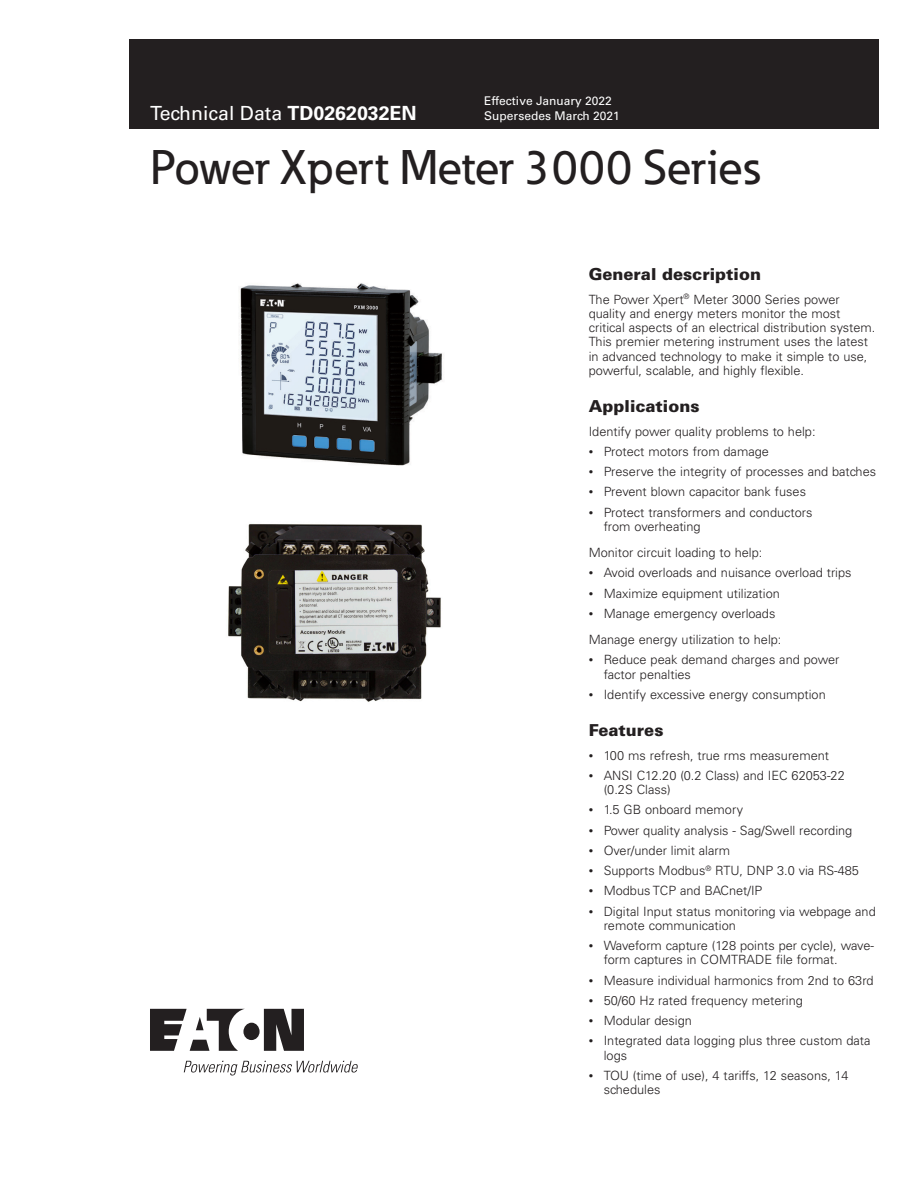
<style>
.page{position:relative;width:918px;height:1188px;background:#fff}
.page>*{position:absolute;margin:0;border:0;box-sizing:border-box;transform-origin:0 0}
._00_Product{font:500 48px "Eaton";letter-spacing:-.005em;color:#231f20}
.t1{font:19.5px "Univers LT Std";color:#fff}
._01_Head1{font:900 16.5px "Univers LT Std";color:#231f20}
._02_Body_Last{font:300 12.75px/14.2px "Univers LT Std";color:#231f20}
._02_Body{font:300 12.75px "Univers LT Std";color:#231f20}
.t2{font:12px/15px "Univers LT Std";color:#fff}
.s1{font-weight:700}
.s2{font-size:9px}
</style>
<div class="page">
<div style="left:129px;top:39px;width:750px;height:90px;background:#231f20"></div>
<svg style="left:150px;top:1009px;width:154px;height:42px"></svg>
<svg style="left:184px;top:1061px;width:174px;height:15px"></svg>
<img style="left:228px;top:524px;width:213px;height:178px">
<img style="left:239px;top:283px;width:204px;height:183px">
<h2 class="t1" style="left:150px;top:102px;width:268px">Technical Data <span class="s1">TD0262032EN</span></h2>
<p class="t2" style="left:484px;top:93px;width:137px">Effective January 2022<br>Supersedes March 2021</p>
<p class="_00_Product" style="left:150px;top:138px;width:611px">Power Xpert Meter 3000 Series</p>
<p class="_01_Head1" style="left:589px;top:264px;width:174px">General description</p>
<p class="_02_Body_Last" style="left:589px;top:292px;width:288px">The Power Xpert<sup>®</sup> Meter 3000 Series power quality and energy meters monitor the most critical aspects of an electrical distribution system.<br>This premier metering instrument uses the latest in advanced technology to make it simple to use, powerful, scalable, and highly flexible.</p>
<p class="_01_Head1" style="left:589px;top:396px;width:112px">Applications</p>
<p class="_02_Body" style="left:589px;top:423px;width:228px">Identify power quality problems to help:</p>
<p class="_02_Body_Last" style="left:589px;top:444px;width:182px"><span class="s2">•</span> Protect motors from damage</p>
<p class="_02_Body_Last" style="left:589px;top:465px;width:289px"><span class="s2">•</span> Preserve the integrity of processes and batches</p>
<p class="_02_Body_Last" style="left:589px;top:485px;width:219px"><span class="s2">•</span> Prevent blown capacitor bank fuses</p>
<p class="_02_Body_Last" style="left:604px;top:505px;width:210px;text-indent:-15px"><span class="s2">•</span> Protect transformers and conductors from overheating</p>
<p class="_02_Body" style="left:589px;top:545px;width:175px">Monitor circuit loading to help:</p>
<p class="_02_Body_Last" style="left:589px;top:566px;width:264px"><span class="s2">•</span> Avoid overloads and nuisance overload trips</p>
<p class="_02_Body_Last" style="left:589px;top:586px;width:193px"><span class="s2">•</span> Maximize equipment utilization</p>
<p class="_02_Body_Last" style="left:589px;top:606px;width:188px"><span class="s2">•</span> Manage emergency overloads</p>
<p class="_02_Body" style="left:589px;top:632px;width:194px">Manage energy utilization to help:</p>
<p class="_02_Body_Last" style="left:604px;top:653px;width:237px;text-indent:-15px"><span class="s2">•</span> Reduce peak demand charges and power factor penalties</p>
<p class="_02_Body_Last" style="left:589px;top:687px;width:239px"><span class="s2">•</span> Identify excessive energy consumption</p>
<p class="_01_Head1" style="left:589px;top:720px;width:76px">Features</p>
<p class="_02_Body_Last" style="left:589px;top:748px;width:242px"><span class="s2">•</span> 100 ms refresh, true rms measurement</p>
<p class="_02_Body_Last" style="left:604px;top:768px;width:243px;text-indent:-15px"><span class="s2">•</span> ANSI C12.20 (0.2 Class) and IEC 62053-22 (0.2S Class)</p>
<p class="_02_Body_Last" style="left:589px;top:803px;width:156px"><span class="s2">•</span> 1.5 GB onboard memory</p>
<p class="_02_Body_Last" style="left:589px;top:823px;width:265px"><span class="s2">•</span> Power quality analysis - Sag/Swell recording</p>
<p class="_02_Body_Last" style="left:589px;top:843px;width:143px"><span class="s2">•</span> Over/under limit alarm</p>
<p class="_02_Body_Last" style="left:589px;top:864px;width:272px"><span class="s2">•</span> Supports Modbus<sup>®</sup> RTU, DNP 3.0 via RS-485</p>
<p class="_02_Body_Last" style="left:589px;top:884px;width:175px"><span class="s2">•</span> Modbus TCP and BACnet/IP</p>
<p class="_02_Body_Last" style="left:604px;top:904px;width:274px;text-indent:-15px"><span class="s2">•</span> Digital Input status monitoring via webpage and remote communication</p>
<p class="_02_Body_Last" style="left:604px;top:939px;width:272px;text-indent:-15px"><span class="s2">•</span> Waveform capture (128 points per cycle), wave&shy;form captures in COMTRADE file format.</p>
<p class="_02_Body_Last" style="left:589px;top:973px;width:286px"><span class="s2">•</span> Measure individual harmonics from 2nd to 63rd</p>
<p class="_02_Body_Last" style="left:589px;top:993px;width:216px"><span class="s2">•</span> 50/60 Hz rated frequency metering</p>
<p class="_02_Body_Last" style="left:589px;top:1014px;width:105px"><span class="s2">•</span> Modular design</p>
<p class="_02_Body_Last" style="left:604px;top:1034px;width:268px;text-indent:-15px"><span class="s2">•</span> Integrated data logging plus three custom data logs</p>
<p class="_02_Body_Last" style="left:604px;top:1068px;width:246px;text-indent:-15px"><span class="s2">•</span> TOU (time of use), 4 tariffs, 12 seasons, 14 schedules</p>
</div>
